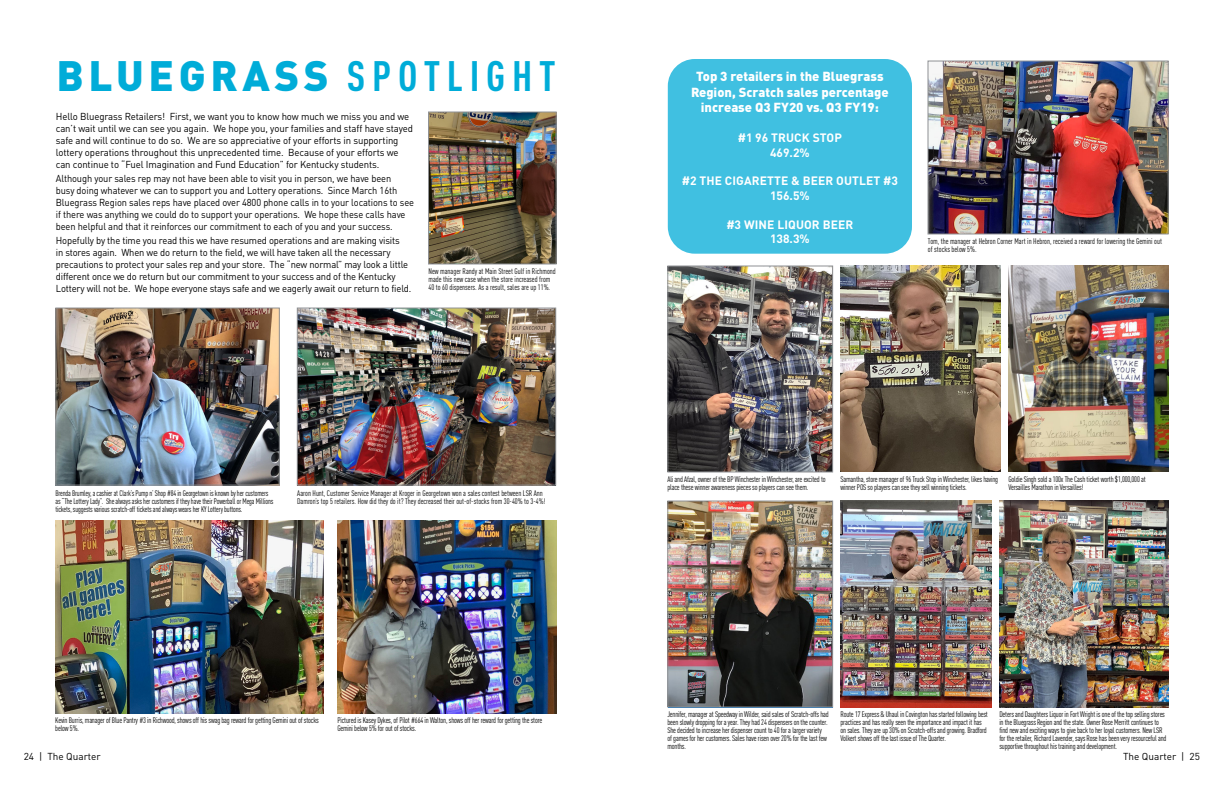
<style>
.page{position:relative;width:1224px;height:792px;background:#fff}
.page>*{position:absolute;margin:0;border:0;box-sizing:border-box;transform-origin:0 0}
.t1{font:900 42px "DIN Pro";letter-spacing:.11em;color:#00acd8}
.t2{font:900 13px/15.6px "DIN Pro";color:#fff;text-align:center}
.t3{font:700 12px/14.4px "DIN Pro";letter-spacing:.01em;color:#fff;text-align:center}
.t4{font:10px/12px "DIN Pro";letter-spacing:-.01em;color:#000;scale:.94 1}
.t5{font:10px/12px "DIN Pro";letter-spacing:-.01em;color:#000;scale:.93 1}
.t6{font:10px/12px "DIN Pro";letter-spacing:-.01em;color:#000;scale:.96 1}
.t7{font:10px "DIN Pro";letter-spacing:-.01em;color:#000}
.t8{font:condensed 8px/8px "DIN Pro";letter-spacing:-.02em;color:#000}
.t9{font:condensed 8px/8px "DIN Pro";color:#000}
.s1{font-weight:700;font-stretch:condensed}
</style>
<div class="page">
<img style="left:430px;top:114px;width:125px;height:148px">
<div style="left:428px;top:112px;width:129px;height:152px;border:1px solid #8f9194"></div>
<img style="left:299px;top:310px;width:255px;height:174px">
<div style="left:297px;top:308px;width:259px;height:178px;border:1px solid #8f9194"></div>
<img style="left:57px;top:310px;width:221px;height:174px">
<div style="left:55px;top:308px;width:225px;height:178px;border:1px solid #8f9194"></div>
<img style="left:55px;top:521px;width:269px;height:192px">
<img style="left:337px;top:521px;width:220px;height:192px">
<div style="left:668px;top:59px;width:244px;height:195px;background:#40c0e1;border-radius:27px"></div>
<img style="left:930px;top:63px;width:237px;height:169px">
<div style="left:928px;top:61px;width:241px;height:173px;border:1px solid #8f9194"></div>
<img style="left:669px;top:268px;width:162px;height:202px">
<div style="left:667px;top:266px;width:166px;height:206px;border:1px solid #8f9194"></div>
<img style="left:669px;top:503px;width:162px;height:203px">
<div style="left:667px;top:501px;width:166px;height:207px;border:1px solid #8f9194"></div>
<img style="left:841px;top:266px;width:160px;height:206px">
<img style="left:841px;top:501px;width:151px;height:206px">
<img style="left:1008px;top:266px;width:161px;height:206px">
<img style="left:999px;top:501px;width:170px;height:206px">
<h1 class="t1" style="left:56px;top:40px;width:501px">BLUEGRASS <span class="s1">SPOTLIGHT</span></h1>
<p class="t6" style="left:56px;top:109px;width:374px">Hello Bluegrass Retailers! First, we want you to know how much we miss you and we can’t wait until we can see you again. We hope you, your families and staff have stayed safe and will continue to do so. We are so appreciative of your efforts in supporting lottery operations throughout this unprecedented time. Because of your efforts we can continue to “Fuel Imagination and Fund Education” for Kentucky students.</p>
<p class="t5" style="left:56px;top:171px;width:387px">Although your sales rep may not have been able to visit you in person, we have been<br>busy doing whatever we can to support you and Lottery operations. Since March 16th Bluegrass Region sales reps have placed over 4800 phone calls in to your locations to see if there was anything we could do to support your operations. We hope these calls have been helpful and that it reinforces our commitment to each of you and your success.</p>
<p class="t4" style="left:56px;top:233px;width:380px">Hopefully by the time you read this we have resumed operations and are making visits<br>in stores again. When we do return to the field, we will have taken all the necessary precautions to protect your sales rep and your store. The “new normal” may look a little different once we do return but our commitment to your success and of the Kentucky Lottery will not be. We hope everyone stays safe and we eagerly await our return to field.</p>
<p class="t9" style="left:428px;top:266px;width:129px">New manager Randy at Main Street Gulf in Richmond made this new case when the store increased from<br>40 to 60 dispensers. As a result, sales are up 11%.</p>
<p class="t8" style="left:55px;top:489px;width:219px">Brenda Brumley, a cashier at Clark’s Pump n’ Shop #84 in Georgetown is known by her customers as “The Lottery Lady”. She always asks her customers if they have their Powerball or Mega Millions tickets, suggests various scratch-off tickets and always wears her KY Lottery buttons.</p>
<p class="t9" style="left:297px;top:489px;width:250px">Aaron Hunt, Customer Service Manager at Kroger in Georgetown won a sales contest between LSR Ann<br>Damron’s top 5 retailers. How did they do it? They decreased their out-of-stocks from 30-40% to 3-4%!</p>
<h2 class="t2" style="left:691px;top:67px;width:199px">Top 3 retailers in the Bluegrass<br>Region, Scratch sales percentage increase Q3 FY20 vs. Q3 FY19:</h2>
<h3 class="t3" style="left:738px;top:129px;width:106px">#1 96 TRUCK STOP<br>469.2%</h3>
<h3 class="t3" style="left:682px;top:173px;width:218px">#2 THE CIGARETTE &amp; BEER OUTLET #3<br>156.5%</h3>
<h3 class="t3" style="left:726px;top:216px;width:129px">#3 WINE LIQUOR BEER<br>138.3%</h3>
<p class="t9" style="left:928px;top:237px;width:236px">Tom, the manager at Hebron Corner Mart in Hebron, received a reward for lowering the Gemini out of stocks below 5%.</p>
<p class="t8" style="left:667px;top:475px;width:160px">Ali and Afzal, owner of the BP Winchester in Winchester, are excited to place these winner awareness pieces so players can see them.</p>
<p class="t8" style="left:841px;top:475px;width:159px">Samantha, store manager of 96 Truck Stop in Winchester, likes having winner POS so players can see they sell winning tickets.</p>
<p class="t8" style="left:1008px;top:475px;width:139px">Goldie Singh sold a 100x The Cash ticket worth $1,000,000 at<br>Versailles Marathon in Versailles!</p>
<p class="t8" style="left:841px;top:710px;width:149px">Route 17 Express &amp; Uhaul in Covington has started following best practices and has really seen the importance and impact it has on sales. They are up 30% on Scratch-offs and growing. Bradford Volkert shows off the last issue of The Quarter.</p>
<p class="t8" style="left:667px;top:710px;width:163px">Jennifer, manager at Speedway in Wilder, said sales of Scratch-offs had been slowly dropping for a year. They had 24 dispensers on the counter.<br>She decided to increase her dispenser count to 40 for a larger variety<br>of games for her customers. Sales have risen over 20% for the last few months.</p>
<p class="t8" style="left:999px;top:710px;width:169px">Deters and Daughters Liquor in Fort Wright is one of the top selling stores in the Bluegrass Region and the state. Owner Rose Merritt continues to find new and exciting ways to give back to her loyal customers. New LSR for the retailer, Richard Lavender, says Rose has been very resourceful and supportive throughout his training and development.</p>
<p class="t8" style="left:55px;top:716px;width:265px">Kevin Burris, manager of Blue Pantry #3 in Richwood, shows off his swag bag reward for getting Gemini out of stocks below 5%.</p>
<p class="t8" style="left:337px;top:716px;width:206px">Pictured is Kasey Dykes, of Pilot #664 in Walton, shows off her reward for getting the store<br>Gemini below 5% for out of stocks.</p>
<p class="t7" style="left:24px;top:749px;width:78px">24 | The Quarter</p>
<p class="t7" style="left:1123px;top:749px;width:78px">The Quarter | 25</p>
</div>
